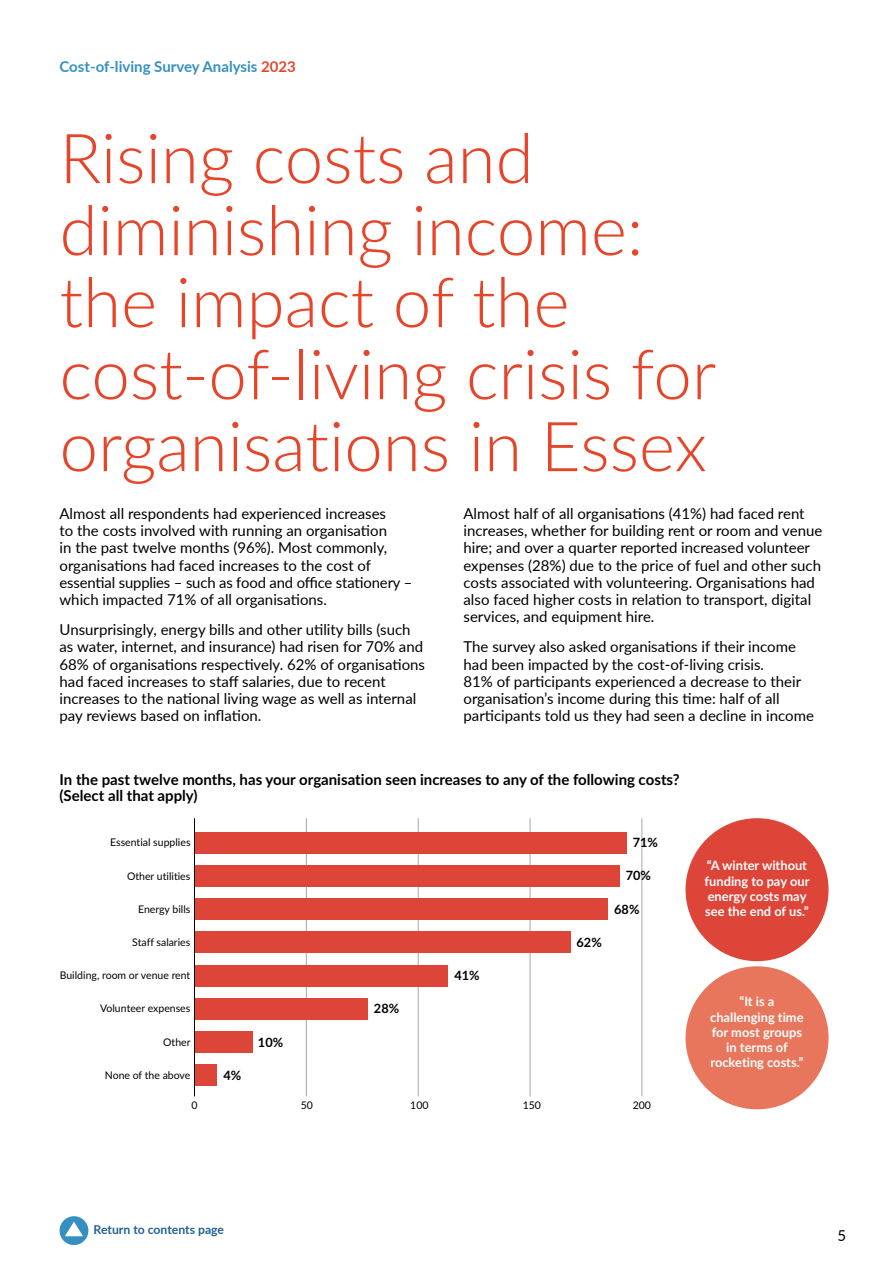
<style>
.page{position:relative;width:893px;height:1263px;background:#fff}
.page>*{position:absolute;margin:0;border:0;box-sizing:border-box;transform-origin:0 0}
.Chapter_Heading{font:300 69px/72px "Lato";color:#e7452a}
.Bodytext_LATO{font:15px/17.2px "Lato";color:#000}
.t1{font:700 15px/16.5px "Lato";color:#000}
.t2{font:700 15px "Lato";color:#3590c1}
.t3{font:700 12.9px/15.1px "Lato";color:#fff}
.t4{font:700 12.75px "Lato";color:#000}
.t5{font:700 12.15px "Lato";color:#226195}
.t6{font:10.5px "Lato";color:#000}
.s1{color:#e7452a}
</style>
<div class="page">
<div style="left:60px;top:1216px;width:28px;height:29px;background:#3590c1;border-radius:50%"></div>
<svg style="left:65px;top:1222px;width:18px;height:14px"></svg>
<hr style="left:306px;top:818px;width:1px;height:278px;background:#a8a7a5">
<hr style="left:418px;top:818px;width:1px;height:278px;background:#a8a7a5">
<hr style="left:530px;top:818px;width:1px;height:278px;background:#a8a7a5">
<div style="left:194px;top:832px;width:433px;height:21px;background:#dd4538"></div>
<div style="left:194px;top:865px;width:426px;height:22px;background:#dd4538"></div>
<div style="left:194px;top:898px;width:414px;height:22px;background:#dd4538"></div>
<div style="left:194px;top:931px;width:377px;height:22px;background:#dd4538"></div>
<div style="left:194px;top:965px;width:254px;height:21px;background:#dd4538"></div>
<div style="left:194px;top:998px;width:174px;height:22px;background:#dd4538"></div>
<div style="left:194px;top:1031px;width:59px;height:22px;background:#dd4538"></div>
<div style="left:194px;top:1064px;width:23px;height:22px;background:#dd4538"></div>
<hr style="left:194px;top:818px;width:1px;height:278px;background:#000">
<hr style="left:642px;top:818px;width:1px;height:278px;background:#a8a7a5">
<div style="left:685px;top:818px;width:143px;height:143px;background:#dd4538;border-radius:50%"></div>
<div style="left:685px;top:966px;width:143px;height:143px;background:#e7765d;border-radius:50%"></div>
<p class="t2" style="left:60px;top:55px;width:238px">Cost-of-living Survey Analysis <span class="s1">2023</span></p>
<p class="Chapter_Heading" style="left:60px;top:120px;width:658px">Rising costs and diminishing income: the impact of the cost-of-living crisis for organisations in Essex</p>
<p class="Bodytext_LATO" style="left:60px;top:504px;width:354px">Almost all respondents had experienced increases<br>to the costs involved with running an organisation<br>in the past twelve months (96%). Most commonly, organisations had faced increases to the cost of essential supplies – such as food and office stationery – which impacted 71% of all organisations.</p>
<p class="Bodytext_LATO" style="left:60px;top:620px;width:367px">Unsurprisingly, energy bills and other utility bills (such as water, internet, and insurance) had risen for 70% and 68% of organisations respectively. 62% of organisations had faced increases to staff salaries, due to recent increases to the national living wage as well as internal pay reviews based on inflation.</p>
<p class="Bodytext_LATO" style="left:463px;top:504px;width:360px">Almost half of all organisations (41%) had faced rent increases, whether for building rent or room and venue hire; and over a quarter reported increased volunteer expenses (28%) due to the price of fuel and other such costs associated with volunteering. Organisations had also faced higher costs in relation to transport, digital services, and equipment hire.</p>
<p class="Bodytext_LATO" style="left:463px;top:638px;width:352px">The survey also asked organisations if their income had been impacted by the cost-of-living crisis.<br>81% of participants experienced a decrease to their organisation’s income during this time: half of all participants told us they had seen a decline in income</p>
<p class="t1" style="left:60px;top:770px;width:622px">In the past twelve months, has your organisation seen increases to any of the following costs? (Select all that apply)</p>
<p class="t6" style="left:110px;top:835px;width:82px">Essential supplies</p>
<p class="t6" style="left:127px;top:868px;width:65px">Other utilities</p>
<p class="t6" style="left:138px;top:901px;width:54px">Energy bills</p>
<p class="t6" style="left:132px;top:935px;width:60px">Staff salaries</p>
<p class="t6" style="left:60px;top:968px;width:132px">Building, room or venue rent</p>
<p class="t6" style="left:100px;top:1001px;width:92px">Volunteer expenses</p>
<p class="t6" style="left:163px;top:1034px;width:29px">Other</p>
<p class="t6" style="left:105px;top:1067px;width:87px">None of the above</p>
<p class="t4" style="left:223px;top:1066px;width:19px">4%</p>
<p class="t4" style="left:258px;top:1033px;width:27px">10%</p>
<p class="t4" style="left:374px;top:999px;width:27px">28%</p>
<p class="t4" style="left:454px;top:966px;width:27px">41%</p>
<p class="t4" style="left:577px;top:933px;width:27px">62%</p>
<p class="t4" style="left:633px;top:833px;width:27px">71%</p>
<p class="t4" style="left:626px;top:866px;width:27px">70%</p>
<p class="t4" style="left:614px;top:900px;width:27px">68%</p>
<p class="t6" style="left:191px;top:1098px;width:8px">0</p>
<p class="t6" style="left:301px;top:1098px;width:14px">50</p>
<p class="t6" style="left:410px;top:1098px;width:20px">100</p>
<p class="t6" style="left:523px;top:1098px;width:20px">150</p>
<p class="t6" style="left:633px;top:1098px;width:20px">200</p>
<p class="t3" style="left:705px;top:857px;width:106px">“A winter without funding to pay our energy costs may see the end of us.”</p>
<p class="t3" style="left:710px;top:994px;width:95px;text-align:center">“It is a challenging time for most groups in terms of rocketing costs.”</p>
<p class="t5" style="left:94px;top:1220px;width:132px">Return to contents page</p>
<p class="Bodytext_LATO" style="left:837px;top:1226px;width:10px">5</p>
</div>
